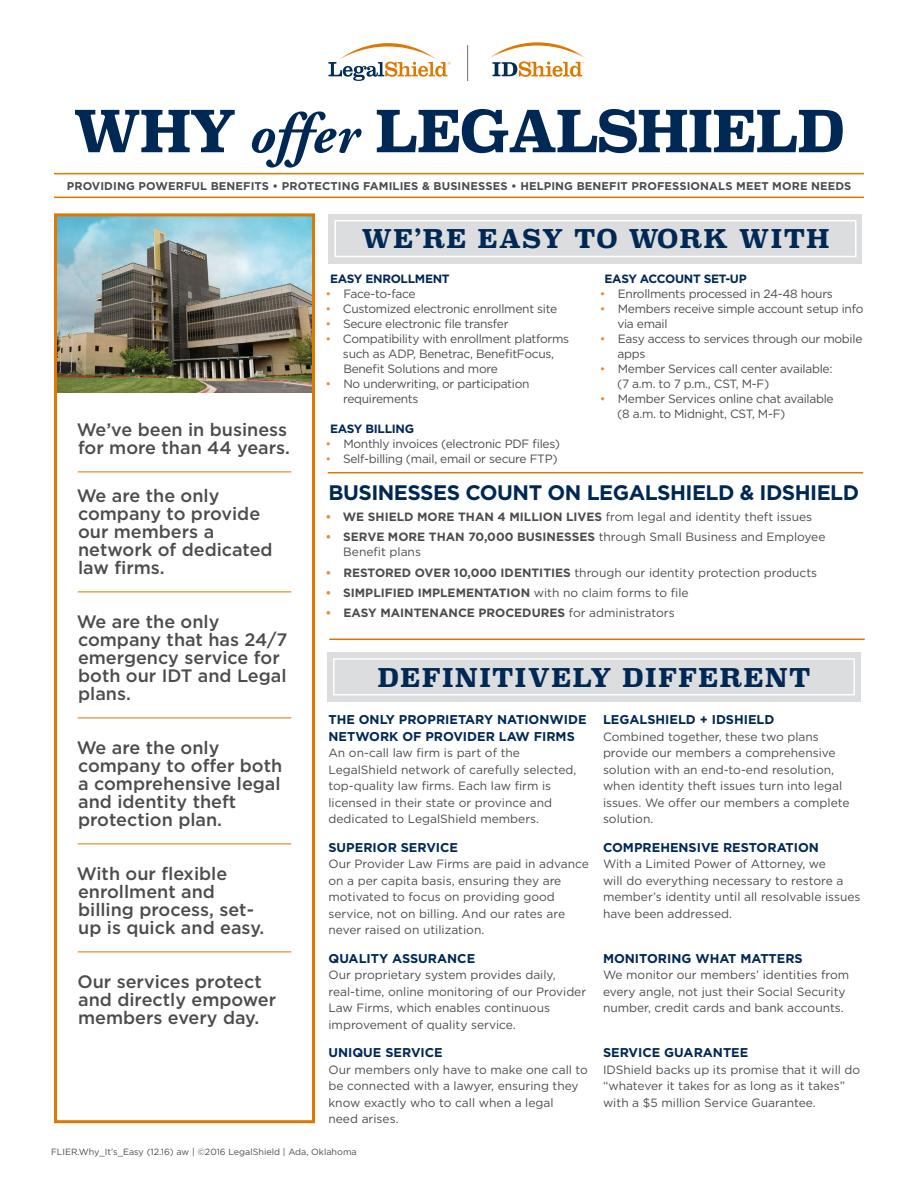
<style>
.page{position:relative;width:918px;height:1188px;background:#fff}
.page>*{position:absolute;margin:0;border:0;box-sizing:border-box;transform-origin:0 0}
.t1{font:700 57px "Superclarendon Rg";letter-spacing:-.04em;color:#002855}
.Headline{font:700 25.5px "Superclarendon Rg";letter-spacing:.04em;color:#002855}
.Bulleted_List{font:700 21px "Gotham";letter-spacing:-.025em;color:#002855}
.Bulleted_List-2{font:500 18px/18px "Gotham";color:#4b4c4d}
.Body_Text{font:700 12.75px/16.5px "Gotham";color:#002855}
.Body_Text-2{font:12px/16.5px "Gotham";color:#4b4c4d}
.Body_Text-3{font:12px/15px "Gotham";letter-spacing:-.025em;color:#4b4c4d}
.t2{font:700 12px "Gotham";color:#4b4c4d}
.Bulleted_List-3{font:12px "Gotham";letter-spacing:-.025em;color:#4b4c4d}
.Bulleted_List-4{font:700 12px "Gotham";letter-spacing:-.025em;color:#002855}
.Body_Text-4{font:12px "Gotham";letter-spacing:-.04em;color:#4b4c4d}
.Body_Text-5{font:700 11.25px "Gotham";letter-spacing:.01em;color:#4b4c4d}
.Body_Text-6{font:9px "Gotham";color:#4b4c4d}
.s1{font-family:"Adobe Garamond Pro";font-style:italic}
.s2{color:#e98b35}
.s3{font-weight:700;color:#e98b35}
.s4{font-weight:700}
.s5{font-weight:400}
</style>
<div class="page">
<hr style="left:54px;top:173px;width:810px;height:1px;background:#de7800">
<hr style="left:54px;top:197px;width:810px;height:1px;background:#de7800">
<img style="left:58px;top:217px;width:253px;height:175px">
<div style="left:54px;top:213px;width:261px;height:910px;border:3px solid #de7800"></div>
<hr style="left:328px;top:472px;width:535px;height:1px;background:#de7800">
<hr style="left:329px;top:639px;width:536px;height:1px;background:#de7800">
<div style="left:328px;top:214px;width:534px;height:49px;background:#dcdddf"></div>
<div style="left:334px;top:220px;width:522px;height:37px;border:2px solid #fff"></div>
<hr style="left:78px;top:472px;width:213px;height:1px;background:#de7800">
<hr style="left:78px;top:592px;width:213px;height:1px;background:#de7800">
<hr style="left:78px;top:718px;width:213px;height:1px;background:#de7800">
<hr style="left:78px;top:844px;width:213px;height:1px;background:#de7800">
<hr style="left:78px;top:952px;width:213px;height:1px;background:#de7800">
<div style="left:327px;top:652px;width:534px;height:50px;background:#dcdddf"></div>
<div style="left:333px;top:658px;width:522px;height:38px;border:2px solid #fff"></div>
<svg style="left:328px;top:43px;width:123px;height:38px"></svg>
<svg style="left:488px;top:42px;width:99px;height:35px"></svg>
<hr style="left:467px;top:45px;width:1px;height:36px;background:#6d6e71">
<p class="t1" style="left:73px;top:97px;width:774px">WHY <span class="s1">offer</span> LEGALSHIELD</p>
<p class="Body_Text-5" style="left:67px;top:179px;width:786px">PROVIDING POWERFUL BENEFITS • PROTECTING FAMILIES &amp; BUSINESSES • HELPING BENEFIT PROFESSIONALS MEET MORE NEEDS</p>
<p class="Bulleted_List-2" style="left:77px;top:421px;width:215px">We’ve been in business for more than 44 years.</p>
<p class="Bulleted_List-2" style="left:77px;top:487px;width:198px">We are the only company to provide our members a network of dedicated law firms.</p>
<p class="Bulleted_List-2" style="left:77px;top:613px;width:212px">We are the only company that has 24/7 emergency service for both our IDT and Legal plans.</p>
<p class="Bulleted_List-2" style="left:77px;top:739px;width:207px">We are the only company to offer both a comprehensive legal and identity theft protection plan.</p>
<p class="Bulleted_List-2" style="left:77px;top:865px;width:189px">With our flexible enrollment and billing process, set&shy;up is quick and easy.</p>
<p class="Bulleted_List-2" style="left:77px;top:973px;width:200px">Our services protect and directly empower members every day.</p>
<p class="Headline" style="left:362px;top:224px;width:470px">WE’RE EASY TO WORK WITH</p>
<p class="Bulleted_List-4" style="left:605px;top:270px;width:144px">EASY ACCOUNT SET-UP</p>
<p class="Body_Text-3" style="left:600px;top:286px;width:235px"><span class="s2">•</span> Enrollments processed in 24-48 hours</p>
<p class="Body_Text-3" style="left:617px;top:301px;width:248px;text-indent:-18px"><span class="s2">•</span> Members receive simple account setup info via email</p>
<p class="Body_Text-3" style="left:617px;top:331px;width:247px;text-indent:-18px"><span class="s2">•</span> Easy access to services through our mobile apps</p>
<p class="Body_Text-3" style="left:600px;top:361px;width:234px"><span class="s2">•</span> Member Services call center available:</p>
<p class="Bulleted_List-3" style="left:617px;top:376px;width:154px">(7 a.m. to 7 p.m., CST, M-F)</p>
<p class="Body_Text-3" style="left:600px;top:391px;width:235px"><span class="s2">•</span> Member Services online chat available</p>
<p class="Bulleted_List-3" style="left:617px;top:406px;width:170px">(8 a.m. to Midnight, CST, M-F)</p>
<p class="Bulleted_List-4" style="left:330px;top:270px;width:121px">EASY ENROLLMENT</p>
<p class="Body_Text-4" style="left:325px;top:286px;width:92px"><span class="s2">•</span> Face-to-face</p>
<p class="Body_Text-3" style="left:325px;top:301px;width:233px"><span class="s2">•</span> Customized electronic enrollment site</p>
<p class="Body_Text-3" style="left:325px;top:316px;width:185px"><span class="s2">•</span> Secure electronic file transfer</p>
<p class="Body_Text-3" style="left:343px;top:331px;width:228px;text-indent:-18px"><span class="s2">•</span> Compatibility with enrollment platforms such as ADP, Benetrac, BenefitFocus,<br>Benefit Solutions and more</p>
<p class="Body_Text-3" style="left:343px;top:376px;width:188px;text-indent:-18px"><span class="s2">•</span> No underwriting, or participation requirements</p>
<p class="Bulleted_List-4" style="left:330px;top:420px;width:86px">EASY BILLING</p>
<p class="Body_Text-3" style="left:325px;top:436px;width:236px"><span class="s2">•</span> Monthly invoices (electronic PDF files)</p>
<p class="Body_Text-3" style="left:325px;top:451px;width:234px"><span class="s2">•</span> Self-billing (mail, email or secure FTP)</p>
<p class="Bulleted_List" style="left:328px;top:479px;width:532px">BUSINESSES COUNT ON LEGALSHIELD &amp; IDSHIELD</p>
<p class="Body_Text-2" style="left:326px;top:508px;width:488px"><span class="s3">•</span> <span class="s4">WE SHIELD MORE THAN 4 MILLION LIVES</span> from legal and identity theft issues</p>
<p class="Body_Text-2" style="left:343px;top:529px;width:484px;line-height:15px;text-indent:-18px"><span class="s3">•</span> <span class="s4">SERVE MORE THAN 70,000 BUSINESSES</span> through Small Business and Employee<br>Benefit plans</p>
<p class="Body_Text-2" style="left:326px;top:564px;width:493px"><span class="s3">•</span> <span class="s4">RESTORED OVER 10,000 IDENTITIES</span> through our identity protection products</p>
<p class="t2" style="left:326px;top:585px;width:365px"><span class="s2">•</span> SIMPLIFIED IMPLEMENTATION <span class="s5">with no claim forms to file</span></p>
<p class="t2" style="left:326px;top:605px;width:351px"><span class="s2">•</span> EASY MAINTENANCE PROCEDURES <span class="s5">for administrators</span></p>
<p class="Headline" style="left:378px;top:662px;width:434px">DEFINITIVELY DIFFERENT</p>
<p class="Body_Text" style="left:328px;top:711px;width:260px">THE ONLY PROPRIETARY NATIONWIDE<br>NETWORK OF PROVIDER LAW FIRMS</p>
<p class="Body_Text-2" style="left:328px;top:744px;width:249px">An on-call law firm is part of the LegalShield network of carefully selected, top-quality law firms. Each law firm is licensed in their state or province and dedicated to LegalShield members.</p>
<p class="Body_Text" style="left:328px;top:839px;width:131px">SUPERIOR SERVICE</p>
<p class="Body_Text-2" style="left:328px;top:855px;width:262px">Our Provider Law Firms are paid in advance on a per capita basis, ensuring they are motivated to focus on providing good service, not on billing. And our rates are never raised on utilization.</p>
<p class="Body_Text" style="left:328px;top:950px;width:148px">QUALITY ASSURANCE</p>
<p class="Body_Text-2" style="left:328px;top:966px;width:259px">Our proprietary system provides daily, real-time, online monitoring of our Provider Law Firms, which enables continuous improvement of quality service.</p>
<p class="Body_Text" style="left:328px;top:1044px;width:116px">UNIQUE SERVICE</p>
<p class="Body_Text-2" style="left:328px;top:1061px;width:261px">Our members only have to make one call to be connected with a lawyer, ensuring they know exactly who to call when a legal<br>need arises.</p>
<p class="Body_Text" style="left:603px;top:711px;width:173px">LEGALSHIELD + IDSHIELD</p>
<p class="Body_Text-2" style="left:603px;top:728px;width:248px">Combined together, these two plans provide our members a comprehensive solution with an end-to-end resolution, when identity theft issues turn into legal issues. We offer our members a complete solution.</p>
<p class="Body_Text" style="left:603px;top:839px;width:218px">COMPREHENSIVE RESTORATION</p>
<p class="Body_Text-2" style="left:603px;top:855px;width:259px">With a Limited Power of Attorney, we<br>will do everything necessary to restore a member’s identity until all resolvable issues have been addressed.</p>
<p class="Body_Text" style="left:603px;top:950px;width:201px">MONITORING WHAT MATTERS</p>
<p class="Body_Text-2" style="left:603px;top:966px;width:248px">We monitor our members’ identities from every angle, not just their Social Security number, credit cards and bank accounts.</p>
<p class="Body_Text" style="left:603px;top:1044px;width:147px">SERVICE GUARANTEE</p>
<p class="Body_Text-2" style="left:603px;top:1061px;width:259px">IDShield backs up its promise that it will do “whatever it takes for as long as it takes” with a $5 million Service Guarantee.</p>
<p class="Body_Text-6" style="left:51px;top:1146px;width:307px">FLIER.Why_It’s_Easy (12.16) aw | ©2016 LegalShield | Ada, Oklahoma</p>
</div>
